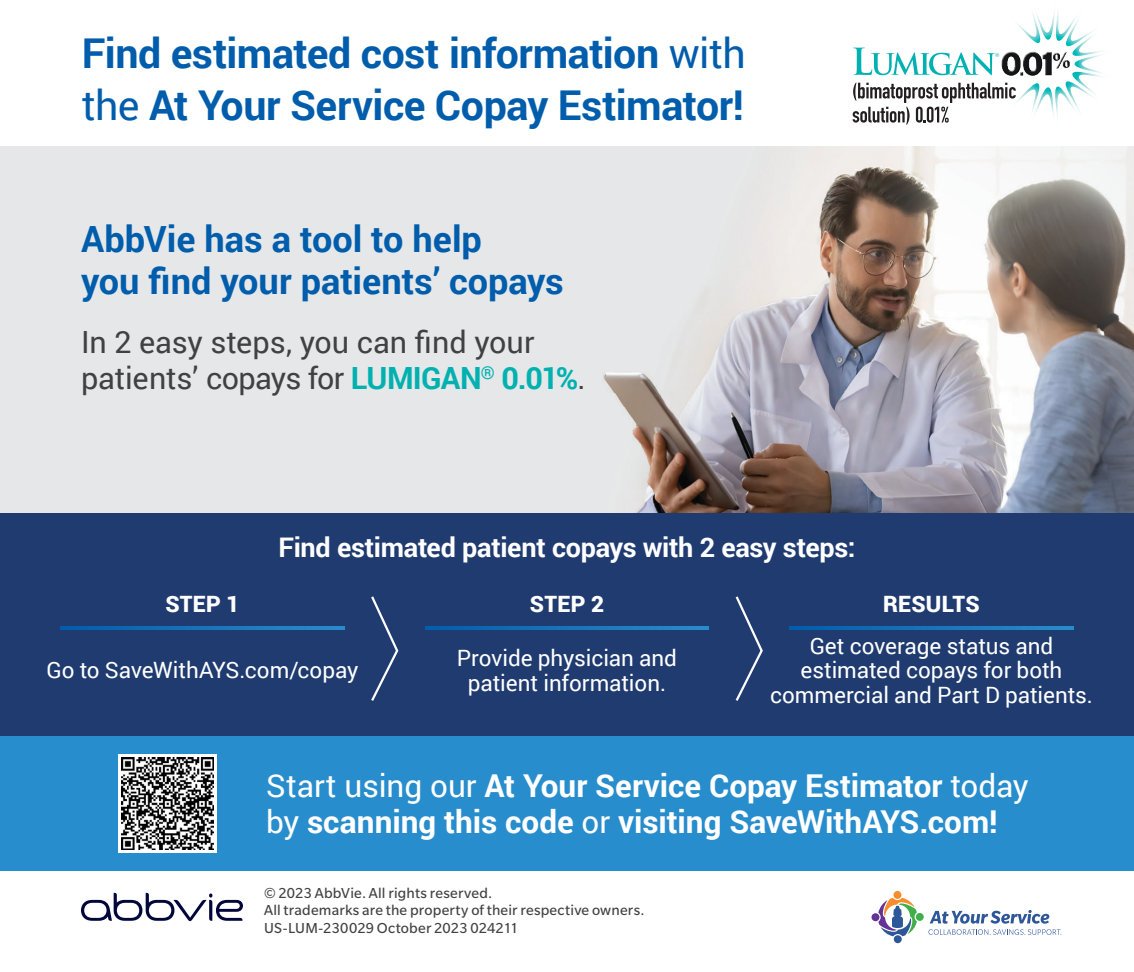
<style>
.page{position:relative;width:1134px;height:972px;background:#fff}
.page>*{position:absolute;margin:0;border:0;box-sizing:border-box;transform-origin:0 0}
.t1{font:700 41.18px/51.3px "Roboto";letter-spacing:-.01em;color:#005dac}
.t2{font:700 36.23px/41.6px "Roboto";color:#005dac}
.t3{font:700 31.5px/36px "Roboto";color:#fff}
.t4{font:30.6px/36.7px "Roboto";letter-spacing:-.005em;color:#414142}
.t5{font:700 27px "Roboto";letter-spacing:-.01em;color:#fff}
.t6{font:22.5px/24.8px "Roboto";letter-spacing:-.005em;color:#fff;text-align:center}
.t7{font:900 22.5px "Roboto";letter-spacing:.015em;color:#fff}
.t8{font:15.75px/17.6px "Slate Pro";letter-spacing:.015em;color:#414142}
.s1{font-weight:400}
.s2{font-weight:700;color:#00b1b0}
</style>
<div class="page">
<img style="left:0;top:147px;width:1134px;height:366px">
<div style="left:0;top:735px;width:1134px;height:136px;background:#288dcd"></div>
<div style="left:0;top:513px;width:1134px;height:222px;background:#1f3b70"></div>
<svg style="left:853px;top:11px;width:251px;height:114px"></svg>
<svg style="left:872px;top:891px;width:190px;height:52px"></svg>
<svg style="left:735px;top:596px;width:28px;height:105px"></svg>
<svg style="left:371px;top:596px;width:28px;height:105px"></svg>
<svg style="left:425px;top:626px;width:284px;height:4px"></svg>
<svg style="left:61px;top:626px;width:283px;height:4px"></svg>
<svg style="left:790px;top:626px;width:283px;height:4px"></svg>
<div style="left:118px;top:754px;width:99px;height:99px;background:#fff"></div>
<img style="left:121px;top:758px;width:92px;height:92px">
<svg style="left:81px;top:893px;width:162px;height:28px"></svg>
<div style="left:203px;top:758px;width:19px;height:108px;border:2px solid #231f20"></div>
<div style="left:111px;top:758px;width:19px;height:108px;border:2px solid #231f20"></div>
<h1 class="t1" style="left:82px;top:27px;width:665px">Find estimated cost information <span class="s1">with the</span> At Your Service Copay Estimator!</h1>
<h2 class="t2" style="left:81px;top:217px;width:484px">AbbVie has a tool to help<br>you find your patients’ copays</h2>
<h3 class="t4" style="left:81px;top:322px;width:506px">In 2 easy steps, you can find your patients’ copays for <span class="s2">LUMIGAN</span><sup>®</sup> <span class="s2">0.01%</span>.</h3>
<p class="t5" style="left:278px;top:528px;width:579px">Find estimated patient copays with 2 easy steps:</p>
<p class="t7" style="left:165px;top:588px;width:76px">STEP 1</p>
<p class="t6" style="left:47px;top:657px;width:313px">Go to SaveWithAYS.com/copay</p>
<p class="t7" style="left:530px;top:588px;width:76px">STEP 2</p>
<p class="t6" style="left:457px;top:645px;width:222px">Provide physician and patient information.</p>
<p class="t7" style="left:883px;top:588px;width:98px">RESULTS</p>
<p class="t6" style="left:770px;top:632px;width:324px">Get coverage status and estimated copays for both commercial and Part D patients.</p>
<h3 class="t3" style="left:266px;top:767px;width:764px"><span class="s1">Start using our</span> At Your Service Copay Estimator <span class="s1">today by</span> scanning this code <span class="s1">or</span> visiting SaveWithAYS.com!</h3>
<p class="t8" style="left:264px;top:884px;width:382px">© 2023 AbbVie. All rights reserved.<br>All trademarks are the property of their respective owners.<br>US-LUM-230029 October 2023 024211</p>
</div>
